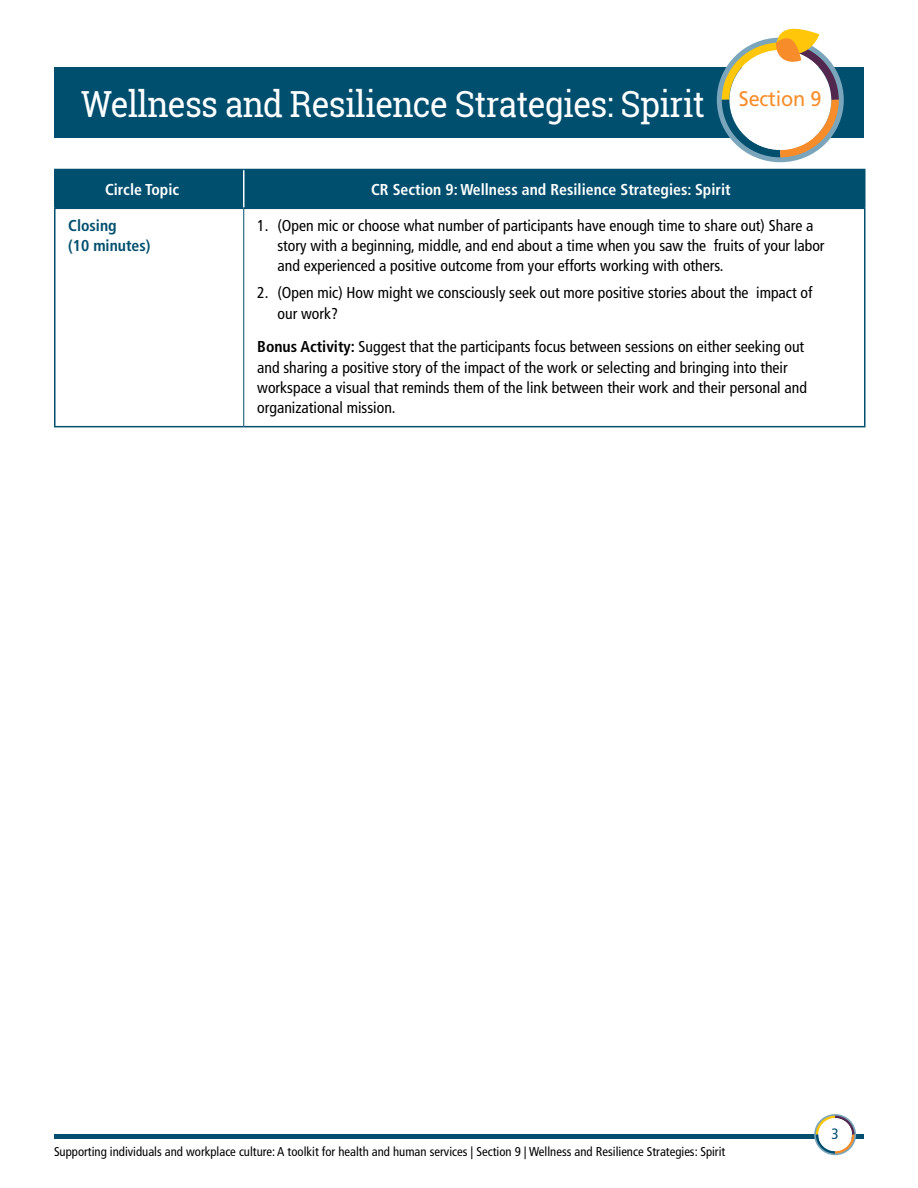
<style>
.page{position:relative;width:918px;height:1188px;background:#fff}
.page>*{position:absolute;margin:0;border:0;box-sizing:border-box;transform-origin:0 0}
.t1{font:36px "Roboto Slab";letter-spacing:-.02em;color:#fff;scale:.92 1}
.t2{font:condensed 15.75px/20.2px "Frutiger LT Std";color:#000}
.t3{font:700 condensed 15.75px "Frutiger LT Std";color:#fff}
.t4{font:700 condensed 15.75px/20.2px "Frutiger LT Std";color:#004f6e}
.t5{font:condensed 15px "Frutiger LT Std";color:#004f6e}
.t6{font:condensed 12.75px "Frutiger LT Std";color:#000}
.s1{font-weight:700}
</style>
<div class="page">
<div style="left:54px;top:68px;width:810px;height:70px;background:#004f6e"></div>
<svg style="left:717px;top:28px;width:127px;height:134px"></svg>
<hr style="left:54px;top:1134px;width:810px;height:4px;background:#004f6e">
<svg style="left:814px;top:1114px;width:42px;height:41px"></svg>
<div style="left:818px;top:1118px;width:34px;height:33px;background:#fff;border-radius:50%"></div>
<div style="left:56px;top:170px;width:808px;height:38px;background:#004f6e"></div>
<hr style="left:54px;top:169px;width:190px;height:1px;background:#004f6e">
<hr style="left:54px;top:170px;width:2px;height:38px;background:#004f6e">
<hr style="left:244px;top:169px;width:622px;height:1px;background:#004f6e">
<hr style="left:864px;top:170px;width:2px;height:38px;background:#004f6e">
<hr style="left:243px;top:170px;width:1px;height:38px;background:#fff">
<hr style="left:54px;top:208px;width:190px;height:1px;background:#004f6e">
<hr style="left:54px;top:209px;width:2px;height:217px;background:#004f6e">
<hr style="left:244px;top:208px;width:622px;height:1px;background:#004f6e">
<hr style="left:864px;top:209px;width:2px;height:217px;background:#004f6e">
<hr style="left:54px;top:426px;width:190px;height:1px;background:#004f6e">
<hr style="left:244px;top:426px;width:622px;height:1px;background:#004f6e">
<hr style="left:243px;top:209px;width:1px;height:217px;background:#004f6e">
<h1 class="t1" style="left:81px;top:79px;width:807px">Wellness and Resilience Strategies: Spirit <sup>Section</sup> <sup>9</sup></h1>
<p class="t3" style="left:105px;top:180px;width:76px">Circle Topic</p>
<p class="t3" style="left:371px;top:180px;width:361px">CR Section 9: Wellness and Resilience Strategies: Spirit</p>
<p class="t4" style="left:68px;top:215px;width:84px">Closing<br>(10 minutes)</p>
<p class="t2" style="left:278px;top:215px;width:549px;text-indent:-20px">1. (Open mic or choose what number of participants have enough time to share out) Share a story with a beginning, middle, and end about a time when you saw the fruits of your labor and experienced a positive outcome from your efforts working with others.</p>
<p class="t2" style="left:278px;top:283px;width:536px;text-indent:-20px">2. (Open mic) How might we consciously seek out more positive stories about the impact of our work?</p>
<p class="t2" style="left:257px;top:337px;width:551px"><span class="s1">Bonus Activity:</span> Suggest that the participants focus between sessions on either seeking out and sharing a positive story of the impact of the work or selecting and bringing into their workspace a visual that reminds them of the link between their work and their personal and organizational mission.</p>
<p class="t6" style="left:54px;top:1144px;width:673px">Supporting individuals and workplace culture: A toolkit for health and human services | Section 9 | Wellness and Resilience Strategies: Spirit</p>
<p class="t5" style="left:832px;top:1125px;width:9px">3</p>
</div>
